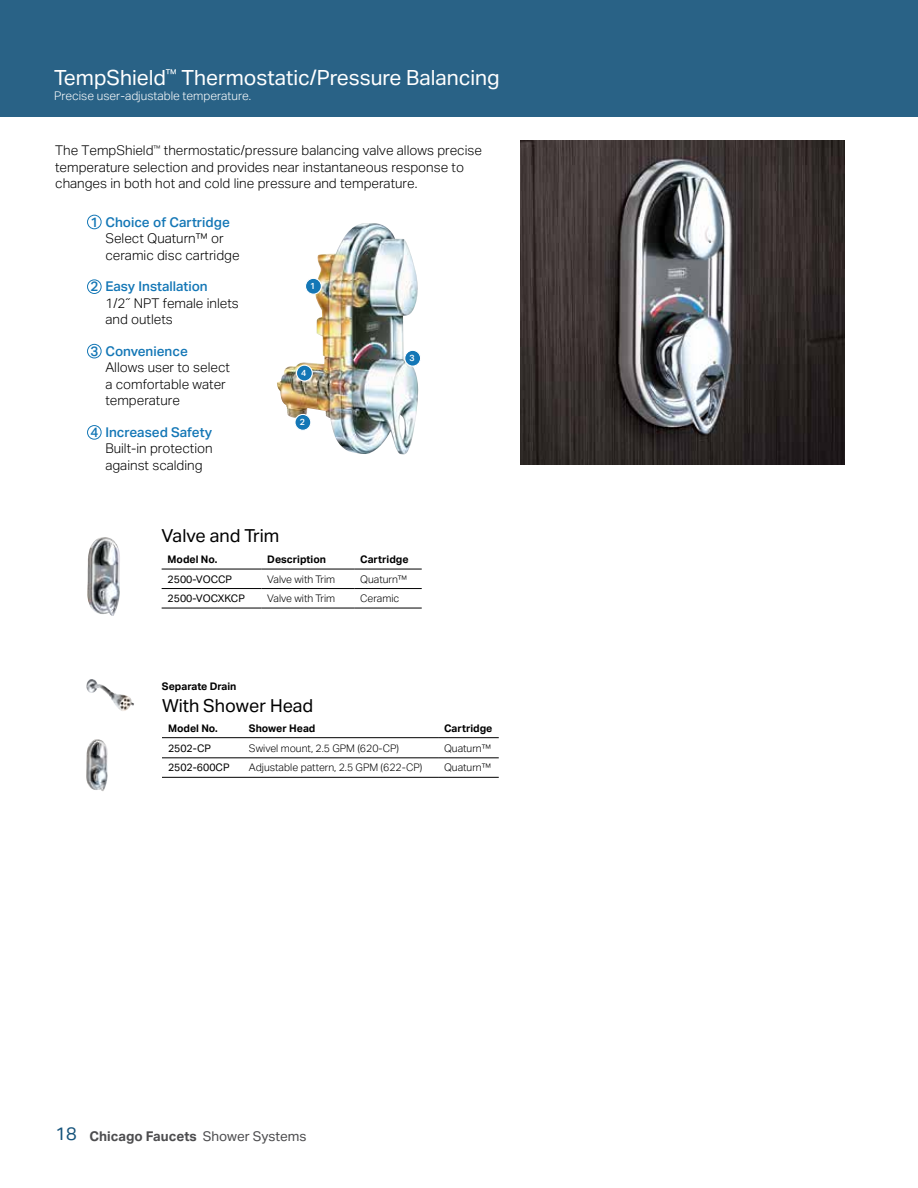
<style>
.page{position:relative;width:918px;height:1188px;background:#fff}
.page>*{position:absolute;margin:0;border:0;box-sizing:border-box;transform-origin:0 0}
.t1{font:21px "Aktiv Grotesk Geberit";color:#fff}
.t2{font:18px "Aktiv Grotesk Geberit";color:#000}
.t3{font:300 13.5px/16.5px "Aktiv Grotesk Geberit";color:#000}
.t4{font:500 13.5px "Aktiv Grotesk Geberit";color:#1477b6}
.t5{font:700 13.5px "Aktiv Grotesk Geberit";color:#4d4d4f}
.t6{font:300 12px "Aktiv Grotesk Geberit";color:#fff}
.t7{font:300 10.5px "Aktiv Grotesk Geberit";color:#000}
.t8{font:700 10.5px "Aktiv Grotesk Geberit";color:#000}
.t9{font:10.5px "Aktiv Grotesk Geberit";color:#000}
.t10{font:500 8.85px "Aktiv Grotesk Geberit";color:#fff}
.s1{font-weight:400;font-size:18px;color:#16547c}
.s2{font-weight:400}
</style>
<div class="page">
<div style="left:0;top:0;width:918px;height:117px;background:#296286"></div>
<div style="left:87px;top:425px;width:15px;height:15px;border:1px solid #1477b6;border-radius:50%"></div>
<div style="left:87px;top:344px;width:15px;height:14px;border:1px solid #1477b6;border-radius:50%"></div>
<div style="left:87px;top:280px;width:15px;height:14px;border:1px solid #1477b6;border-radius:50%"></div>
<div style="left:87px;top:215px;width:15px;height:14px;border:1px solid #1477b6;border-radius:50%"></div>
<img style="left:277px;top:223px;width:142px;height:232px">
<div style="left:306px;top:278px;width:15px;height:16px;background:#1477b6;border-radius:50%"></div>
<div style="left:305px;top:278px;width:17px;height:17px;border:1px solid #fff;border-radius:50%"></div>
<div style="left:295px;top:414px;width:16px;height:16px;background:#1477b6;border-radius:50%"></div>
<div style="left:294px;top:414px;width:17px;height:17px;border:1px solid #fff;border-radius:50%"></div>
<div style="left:296px;top:365px;width:16px;height:16px;background:#1477b6;border-radius:50%"></div>
<div style="left:296px;top:365px;width:17px;height:17px;border:1px solid #fff;border-radius:50%"></div>
<div style="left:405px;top:350px;width:16px;height:16px;background:#1477b6;border-radius:50%"></div>
<div style="left:404px;top:350px;width:17px;height:17px;border:1px solid #fff;border-radius:50%"></div>
<img style="left:520px;top:141px;width:324px;height:324px">
<hr style="left:162px;top:737px;width:81px;height:1px;background:#000">
<hr style="left:243px;top:737px;width:195px;height:1px;background:#000">
<hr style="left:438px;top:737px;width:61px;height:1px;background:#000">
<hr style="left:162px;top:757px;width:81px;height:1px;background:#000">
<hr style="left:243px;top:757px;width:195px;height:1px;background:#000">
<hr style="left:438px;top:757px;width:61px;height:1px;background:#000">
<hr style="left:162px;top:777px;width:81px;height:1px;background:#000">
<hr style="left:243px;top:777px;width:195px;height:1px;background:#000">
<hr style="left:438px;top:777px;width:61px;height:1px;background:#000">
<hr style="left:162px;top:569px;width:99px;height:1px;background:#000">
<hr style="left:261px;top:569px;width:93px;height:1px;background:#000">
<hr style="left:354px;top:569px;width:68px;height:1px;background:#000">
<hr style="left:162px;top:588px;width:99px;height:1px;background:#000">
<hr style="left:261px;top:588px;width:93px;height:1px;background:#000">
<hr style="left:354px;top:588px;width:68px;height:1px;background:#000">
<hr style="left:162px;top:608px;width:99px;height:1px;background:#000">
<hr style="left:261px;top:608px;width:93px;height:1px;background:#000">
<hr style="left:354px;top:608px;width:68px;height:1px;background:#000">
<img style="left:87px;top:537px;width:33px;height:79px">
<img style="left:86px;top:679px;width:48px;height:112px">
<h1 class="t1" style="left:54px;top:65px;width:447px">TempShield<sup>™</sup> Thermostatic/Pressure Balancing</h1>
<p class="t6" style="left:54px;top:89px;width:199px">Precise user-adjustable temperature.</p>
<p class="t3" style="left:55px;top:142px;width:428px">The TempShield<sup>™</sup> thermostatic/pressure balancing valve allows precise temperature selection and provides near instantaneous response to changes in both hot and cold line pressure and temperature.</p>
<p class="t4" style="left:90px;top:214px;width:141px">1 Choice of Cartridge</p>
<p class="t3" style="left:105px;top:230px;width:136px">Select Quaturn™ or ceramic disc cartridge</p>
<p class="t4" style="left:90px;top:278px;width:119px">2 Easy Installation</p>
<p class="t3" style="left:105px;top:295px;width:135px">1/2˝ NPT female inlets and outlets</p>
<p class="t4" style="left:90px;top:343px;width:99px">3 Convenience</p>
<p class="t3" style="left:105px;top:359px;width:126px">Allows user to select a comfortable water temperature</p>
<p class="t4" style="left:90px;top:424px;width:123px">4 Increased Safety</p>
<p class="t3" style="left:105px;top:440px;width:109px">Built-in protection against scalding</p>
<p class="t10" style="left:310px;top:281px;width:7px">1</p>
<p class="t10" style="left:301px;top:368px;width:7px">4</p>
<p class="t10" style="left:300px;top:417px;width:7px">2</p>
<p class="t10" style="left:409px;top:353px;width:7px">3</p>
<h2 class="t2" style="left:162px;top:525px;width:119px">Valve and Trim</h2>
<p class="t8" style="left:168px;top:553px;width:51px">Model No.</p>
<p class="t8" style="left:267px;top:553px;width:60px">Description</p>
<p class="t8" style="left:360px;top:553px;width:50px">Cartridge</p>
<p class="t9" style="left:168px;top:573px;width:66px">2500-VOCCP</p>
<p class="t7" style="left:267px;top:573px;width:69px">Valve with Trim</p>
<p class="t7" style="left:360px;top:573px;width:49px">Quaturn™</p>
<p class="t9" style="left:168px;top:592px;width:79px">2500-VOCXKCP</p>
<p class="t7" style="left:267px;top:592px;width:69px">Valve with Trim</p>
<p class="t7" style="left:360px;top:592px;width:41px">Ceramic</p>
<p class="t8" style="left:162px;top:680px;width:76px">Separate Drain</p>
<h2 class="t2" style="left:162px;top:695px;width:153px">With Shower Head</h2>
<p class="t8" style="left:168px;top:721px;width:51px">Model No.</p>
<p class="t8" style="left:249px;top:721px;width:68px">Shower Head</p>
<p class="t8" style="left:444px;top:721px;width:50px">Cartridge</p>
<p class="t9" style="left:168px;top:742px;width:45px">2502-CP</p>
<p class="t7" style="left:249px;top:742px;width:152px">Swivel mount, 2.5 GPM (620-CP)</p>
<p class="t7" style="left:444px;top:742px;width:49px">Quaturn™</p>
<p class="t9" style="left:168px;top:761px;width:63px">2502-600CP</p>
<p class="t7" style="left:249px;top:762px;width:175px">Adjustable pattern, 2.5 GPM (622-CP)</p>
<p class="t7" style="left:444px;top:762px;width:49px">Quaturn™</p>
<p class="t5" style="left:56px;top:1127px;width:252px"><span class="s1">18</span> Chicago Faucets <span class="s2">Shower Systems</span></p>
</div>
